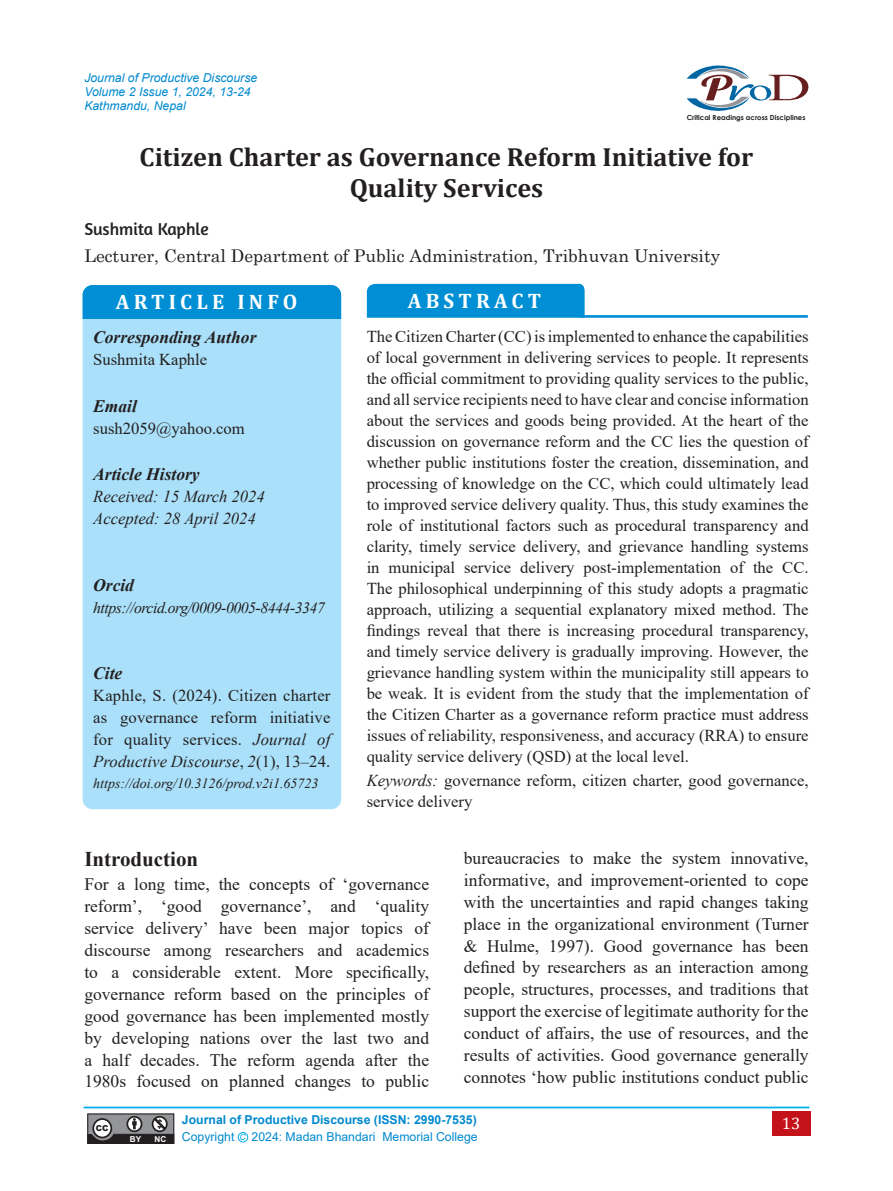
<style>
.page{position:relative;width:893px;height:1191px;background:#fff}
.page>*{position:absolute;margin:0;border:0;box-sizing:border-box;transform-origin:0 0}
.head{font:700 26.25px "Cambria";color:#231f20}
.info{font:700 21px "Cambria";letter-spacing:.2em;color:#fff}
.t1{font:700 21px "Times New Roman";color:#231f20}
.T{font:17.5px/21.9px "Times New Roman";color:#231f20;text-align:justify}
.degignation{font:17.5px "Century Schoolbook";color:#231f20}
.box{font:italic 700 17.5px "Times New Roman";color:#231f20}
.Writer{font:17.5px "Amaranth";color:#231f20}
.abstract{font:16.62px/21px "Times New Roman";color:#231f20;text-align:justify}
.box_head{font:16.62px/21.9px "Times New Roman";letter-spacing:.01em;color:#231f20;text-align:justify}
.box_head-2{font:italic 16.62px "Times New Roman";color:#231f20}
.t2{font:16.62px "Cambria";color:#fff}
.box_head-3{font:italic 15.75px "Times New Roman";letter-spacing:-.03em;color:#231f20}
.t3{font:italic 14px "Times New Roman";color:#231f20}
.t4{font:700 12.25px/16.4px "Arial";color:#0089cf}
.t5{font:italic 12.25px/14px "Arial";color:#0089cf}
.t6{font:700 8.22px "Arial";color:#fff}
.t7{font:900 8.22px "Arial";color:#231f20}
.t8{font:700 7px "Century Gothic";color:#231f20}
.s1{font-style:italic}
.s2{font-weight:400}
.s3{font-weight:400;font-style:italic;font-size:8.75px;color:#00aae2}
</style>
<div class="page">
<div style="left:772px;top:1111px;width:38px;height:25px;background:#c4121a"></div>
<hr style="left:84px;top:1106px;width:725px;height:2px;background:#00aeef">
<div style="left:87px;top:1113px;width:87px;height:30px;background:#6e6f6e"></div>
<svg style="left:87px;top:1114px;width:88px;height:30px;background:#706f70"></svg>
<div style="left:238px;top:1132px;width:10px;height:10px;border:1px solid #00aeef;border-radius:50%"></div>
<svg style="left:687px;top:65px;width:122px;height:46px"></svg>
<div style="left:83px;top:285px;width:258px;height:524px;background:#aae0f9;border-radius:10px"></div>
<div style="left:83px;top:285px;width:258px;height:34px;background:#008fd5"></div>
<hr style="left:580px;top:315px;width:228px;height:3px;background:#008fd5">
<div style="left:366px;top:283px;width:219px;height:35px;background:#008fd5"></div>
<p class="t5" style="left:84px;top:71px;width:174px">Journal of Productive Discourse<br>Volume 2 Issue 1, 2024, 13-24<br>Kathmandu, Nepal</p>
<p class="t8" style="left:687px;top:112px;width:120px">Critical Readings across Disciplines</p>
<p class="head" style="left:140px;top:138px;width:615px">Citizen Charter as Governance Reform Initiative for</p>
<p class="head" style="left:350px;top:170px;width:195px">Quality Services</p>
<p class="Writer" style="left:84px;top:219px;width:126px">Sushmita Kaphle</p>
<p class="degignation" style="left:84px;top:241px;width:637px">Lecturer, Central Department of Public Administration, Tribhuvan University</p>
<p class="info" style="left:116px;top:287px;width:183px">ARTICLE INFO</p>
<p class="info" style="left:408px;top:286px;width:135px">ABSTRACT</p>
<p class="abstract" style="left:367px;top:325px;width:443px">The Citizen Charter (CC) is implemented to enhance the capabilities of local government in delivering services to people. It represents the official commitment to providing quality services to the public, and all service recipients need to have clear and concise information about the services and goods being provided. At the heart of the discussion on governance reform and the CC lies the question of whether public institutions foster the creation, dissemination, and processing of knowledge on the CC, which could ultimately lead to improved service delivery quality. Thus, this study examines the role of institutional factors such as procedural transparency and clarity, timely service delivery, and grievance handling systems in municipal service delivery post-implementation of the CC.<br>The philosophical underpinning of this study adopts a pragmatic approach, utilizing a sequential explanatory mixed method. The findings reveal that there is increasing procedural transparency, and timely service delivery is gradually improving. However, the grievance handling system within the municipality still appears to be weak. It is evident from the study that the implementation of the Citizen Charter as a governance reform practice must address issues of reliability, responsiveness, and accuracy (RRA) to ensure quality service delivery (QSD) at the local level.</p>
<p class="abstract" style="left:367px;top:769px;width:443px"><span class="s1">Keywords:</span> governance reform, citizen charter, good governance, service delivery</p>
<p class="box" style="left:93px;top:325px;width:165px">Corresponding Author</p>
<p class="box_head" style="left:93px;top:348px;width:116px">Sushmita Kaphle</p>
<p class="box" style="left:93px;top:394px;width:45px">Email</p>
<p class="box_head" style="left:93px;top:416px;width:153px">sush2059@yahoo.com</p>
<p class="box" style="left:93px;top:462px;width:108px">Article History</p>
<p class="box_head-2" style="left:93px;top:485px;width:173px">Received: 15 March 2024</p>
<p class="box_head-2" style="left:93px;top:507px;width:164px">Accepted: 28 April 2024</p>
<p class="box" style="left:93px;top:572px;width:42px">Orcid</p>
<p class="box_head-3" style="left:93px;top:596px;width:233px">https://orcid.org/0009-0005-8444-3347</p>
<p class="box" style="left:93px;top:661px;width:31px">Cite</p>
<p class="box_head" style="left:93px;top:684px;width:239px">Kaphle, S. (2024). Citizen charter as governance reform initiative for quality services. <span class="s1">Journal of Productive Discourse</span>, <span class="s1">2</span>(1), 13–24.</p>
<p class="t3" style="left:93px;top:773px;width:227px">https://doi.org/10.3126/prod.v2i1.65723</p>
<p class="t1" style="left:84px;top:844px;width:115px">Introduction</p>
<p class="T" style="left:84px;top:873px;width:346px">For a long time, the concepts of ‘governance reform’, ‘good governance’, and ‘quality service delivery’ have been major topics of discourse among researchers and academics to a considerable extent. More specifically, governance reform based on the principles of good governance has been implemented mostly by developing nations over the last two and a half decades. The reform agenda after the 1980s focused on planned changes to public</p>
<p class="T" style="left:464px;top:846px;width:346px">bureaucracies to make the system innovative, informative, and improvement-oriented to cope with the uncertainties and rapid changes taking place in the organizational environment (Turner &amp; Hulme, 1997). Good governance has been defined by researchers as an interaction among people, structures, processes, and traditions that support the exercise of legitimate authority for the conduct of affairs, the use of resources, and the results of activities. Good governance generally connotes ‘how public institutions conduct public</p>
<p class="t4" style="left:182px;top:1111px;width:297px">Journal of Productive Discourse (ISSN: 2990-7535)<br><span class="s2">Copyright</span> <span class="s3">C</span> <span class="s2">2024: Madan Bhandari Memorial College</span></p>
<p class="t7" style="left:96px;top:1122px;width:14px">CC</p>
<p class="t2" style="left:782px;top:1113px;width:20px">13</p>
<p class="t6" style="left:130px;top:1132px;width:13px">BY</p>
<p class="t6" style="left:155px;top:1132px;width:13px">NC</p>
</div>
